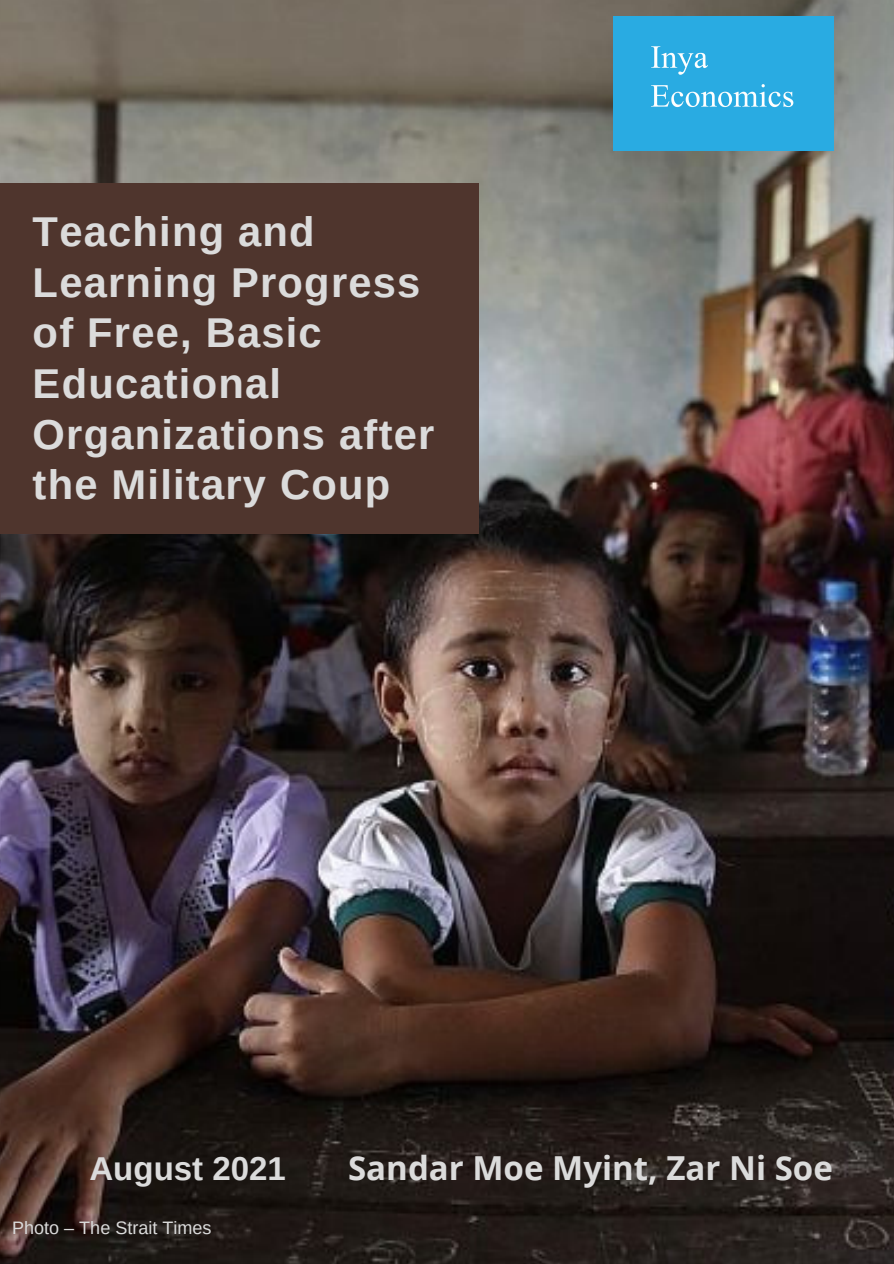
<style>
.page{position:relative;width:894px;height:1264px;background:#fff}
.page>*{position:absolute;margin:0;border:0;box-sizing:border-box;transform-origin:0 0}
.t1{font:700 41.7px/50.7px "Arimo";letter-spacing:.03em;color:#dbdbdb}
.t2{font:700 33px "Open Sans";color:#dbdbdb}
.t3{font:700 33px "Arimo";color:#dbdbdb}
.t4{font:18px "Arimo";color:#dbdbdb}
</style>
<div class="page">
<img style="left:0;top:0;width:893px;height:1263px">
<div style="left:613px;top:16px;width:220px;height:134px;background:#29abe2"></div>
<div style="left:0;top:183px;width:478px;height:351px;background:#4f352d"></div>
<p class="t1" style="left:33px;top:206px;width:403px">Teaching and<br>Learning Progress of Free, Basic<br>Educational<br>Organizations after the Military Coup</p>
<p class="t3" style="left:89px;top:1150px;width:198px">August 2021</p>
<p class="t4" style="left:12px;top:1217px;width:201px">Photo – The Strait Times</p>
<p class="t2" style="left:348px;top:1144px;width:486px">Sandar Moe Myint, Zar Ni Soe</p>
</div>
